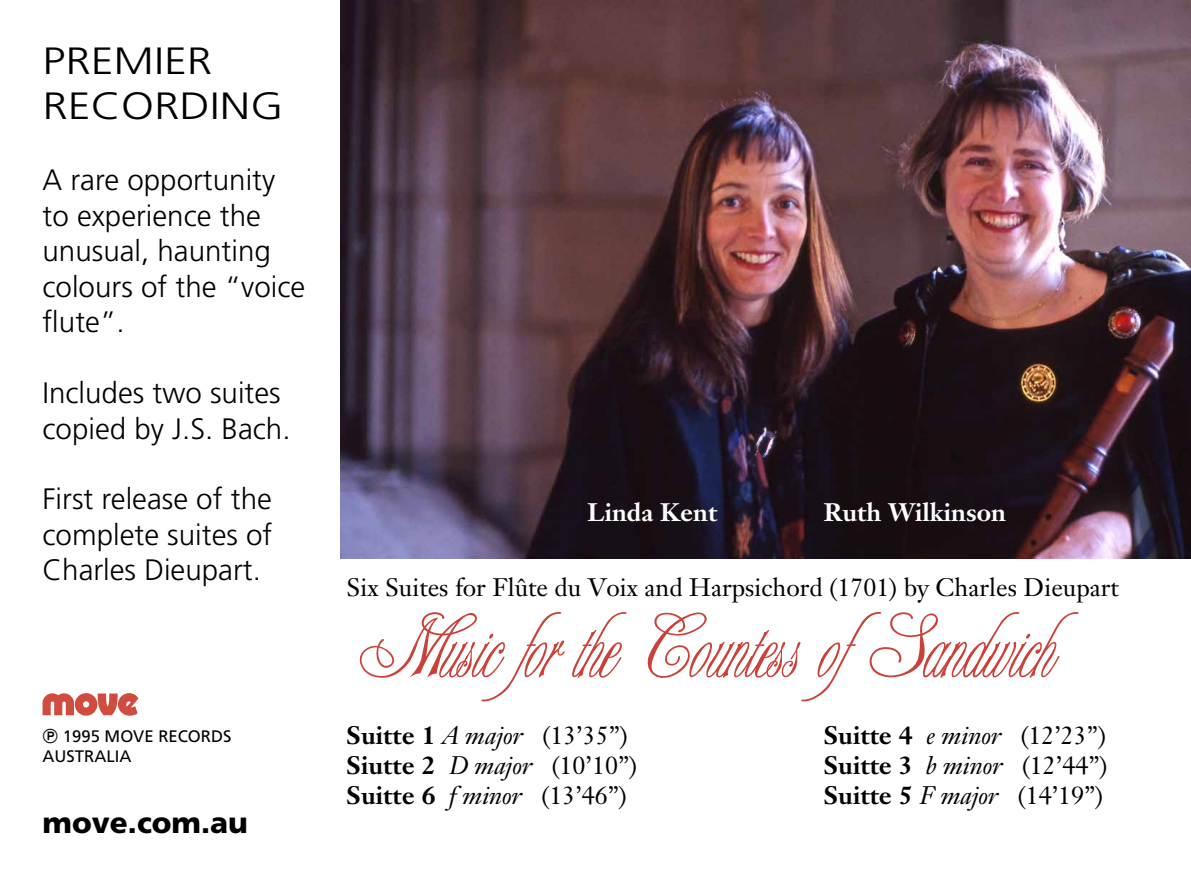
<style>
.page{position:relative;width:1191px;height:893px;background:#fff}
.page>*{position:absolute;margin:0;border:0;box-sizing:border-box;transform-origin:0 0}
.t1{font:83.25px "Champagne";color:#ca4139}
.t2{font:300 37.95px/45.6px "Frutiger";color:#000;scale:1.2 1}
.t3{font:300 29.55px/35.4px "Frutiger";color:#000}
.t4{font:900 29.55px "Frutiger";color:#000}
.t5{font:25.05px "Janson Text";color:#000}
.t6{font:700 25.05px "Janson Text";color:#fff}
.t7{font:16.65px/20px "Frutiger";color:#000}
.s1{font-family:"Format Pi Two S Si"}
.s2{font-weight:700}
.s3{font-style:italic}
</style>
<div class="page">
<img style="left:340px;top:0;width:851px;height:558px">
<svg style="left:43px;top:693px;width:95px;height:23px"></svg>
<h2 class="t2" style="left:43px;top:38px;width:202px">PREMIER<br>RECORDING</h2>
<p class="t3" style="left:43px;top:163px;width:264px">A rare opportunity to experience the unusual, haunting colours of the “voice flute”.</p>
<p class="t3" style="left:43px;top:376px;width:249px">Includes two suites copied by J.S. Bach.</p>
<p class="t3" style="left:43px;top:482px;width:231px;text-align:justify">First release of the complete suites of Charles Dieupart.</p>
<p class="t7" style="left:43px;top:726px;width:190px"><span class="s1">P</span> 1995 MOVE RECORDS<br>AUSTRALIA</p>
<p class="t4" style="left:43px;top:805px;width:207px">move.com.au</p>
<p class="t6" style="left:587px;top:496px;width:131px">Linda Kent</p>
<p class="t6" style="left:824px;top:496px;width:183px">Ruth Wilkinson</p>
<p class="t5" style="left:347px;top:572px;width:773px">Six Suites for Flûte du Voix and Harpsichord (1701) by Charles Dieupart</p>
<h1 class="t1" style="left:347px;top:595px;width:698px">Music for the Countess ofSandwich</h1>
<p class="t5" style="left:347px;top:719px;width:282px"><span class="s2">Suitte 1</span> <span class="s3">A major</span> (13’35”)</p>
<p class="t5" style="left:824px;top:719px;width:283px"><span class="s2">Suitte 4</span> <span class="s3">e minor</span> (12’23”)</p>
<p class="t5" style="left:347px;top:749px;width:292px"><span class="s2">Siutte 2</span> <span class="s3">D major</span> (10’10”)</p>
<p class="t5" style="left:824px;top:749px;width:285px"><span class="s2">Suitte 3</span> <span class="s3">b minor</span> (12’44”)</p>
<p class="t5" style="left:347px;top:779px;width:282px"><span class="s2">Suitte 6</span> <span class="s3">f minor</span> (13’46”)</p>
<p class="t5" style="left:824px;top:779px;width:281px"><span class="s2">Suitte 5</span> <span class="s3">F major</span> (14’19”)</p>
</div>
